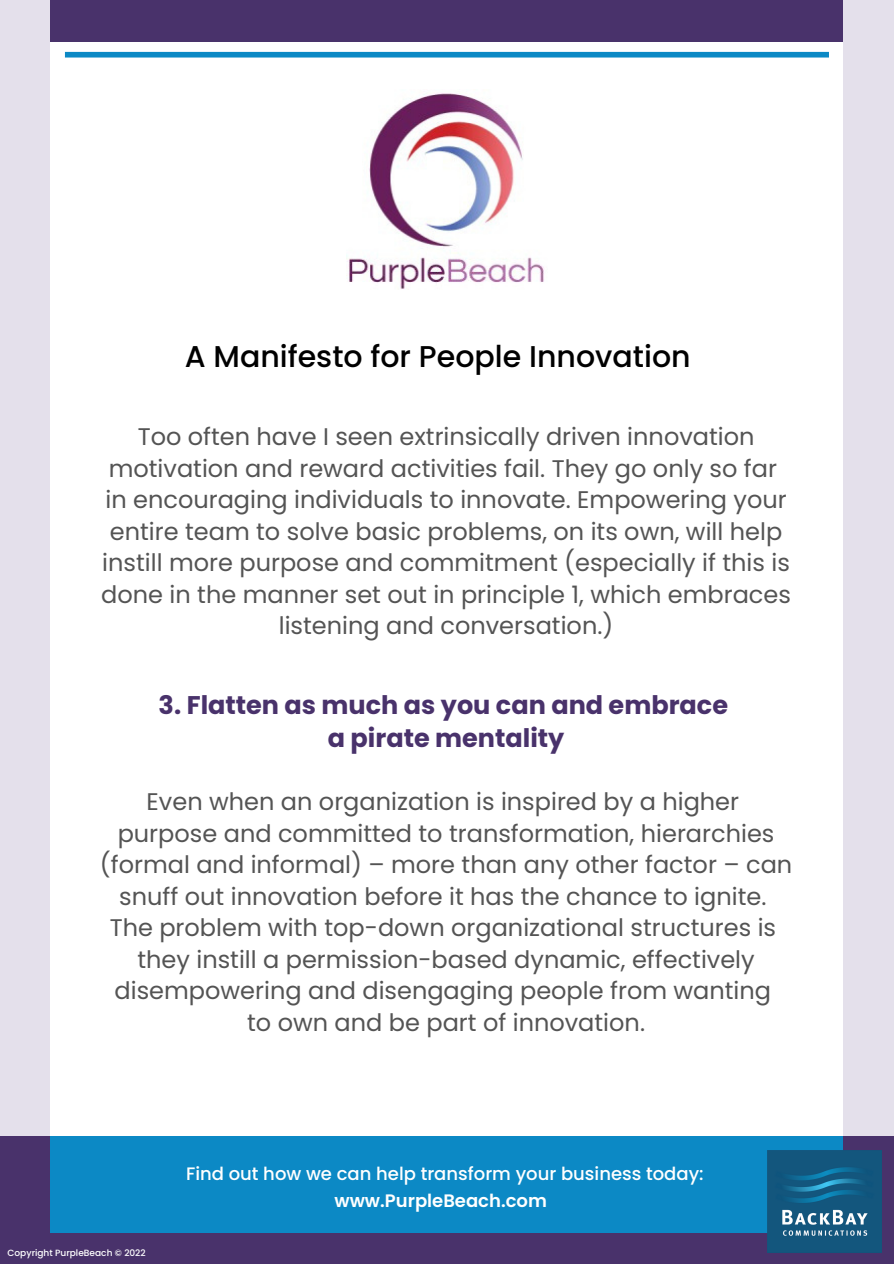
<style>
.page{position:relative;width:894px;height:1264px;background:#fff}
.page>*{position:absolute;margin:0;border:0;box-sizing:border-box;transform-origin:0 0}
.t1{font:500 30px "Poppins";color:#000}
.t2{font:700 25.5px "Poppins";color:#49326b}
.t3{font:24px/31.5px "Poppins";color:#545454;text-align:center}
.t4{font:500 18px "Poppins";color:#fff}
.t5{font:600 18px "Poppins";color:#fff}
.t6{font:500 9px "Poppins";color:#fff}
</style>
<div class="page">
<div style="left:0;top:0;width:893px;height:1263px;background:#e4e0eb"></div>
<div style="left:51px;top:42px;width:791px;height:1094px;background:#fff"></div>
<div style="left:0;top:1136px;width:893px;height:127px;background:#49326b"></div>
<div style="left:51px;top:1136px;width:791px;height:97px;background:#0c89c5"></div>
<div style="left:51px;top:0;width:791px;height:42px;background:#49326b"></div>
<img style="left:347px;top:93px;width:197px;height:197px">
<img style="left:767px;top:1150px;width:114px;height:102px">
<div style="left:65px;top:52px;width:763px;height:6px;background:#0c89c5"></div>
<p class="t1" style="left:185px;top:336px;width:507px">A Manifesto for People Innovation</p>
<p class="t3" style="left:109px;top:421px;width:669px">Too often have I seen extrinsically driven innovation motivation and reward activities fail. They go only so far</p>
<p class="t3" style="left:101px;top:484px;width:691px">in encouraging individuals to innovate. Empowering your entire team to solve basic problems, on its own, will help instill more purpose and commitment (especially if this is done in the manner set out in principle 1, which embraces listening and conversation.)</p>
<p class="t2" style="left:159px;top:687px;width:571px">3. Flatten as much as you can and embrace</p>
<p class="t2" style="left:328px;top:720px;width:238px">a pirate mentality</p>
<p class="t3" style="left:146px;top:786px;width:594px">Even when an organization is inspired by a higher</p>
<p class="t3" style="left:100px;top:817px;width:693px">purpose and committed to transformation, hierarchies (formal and informal) – more than any other factor – can snuff out innovation before it has the chance to ignite.</p>
<p class="t3" style="left:110px;top:912px;width:667px">The problem with top-down organizational structures is</p>
<p class="t3" style="left:115px;top:943px;width:658px">they instill a permission-based dynamic, effectively disempowering and disengaging people from wanting</p>
<p class="t3" style="left:247px;top:1006px;width:399px">to own and be part of innovation.</p>
<p class="t4" style="left:186px;top:1160px;width:519px">Find out how we can help transform your business today:</p>
<p class="t6" style="left:8px;top:1246px;width:139px">Copyright PurpleBeach © 2022</p>
<p class="t5" style="left:334px;top:1188px;width:214px">www.PurpleBeach.com</p>
</div>
